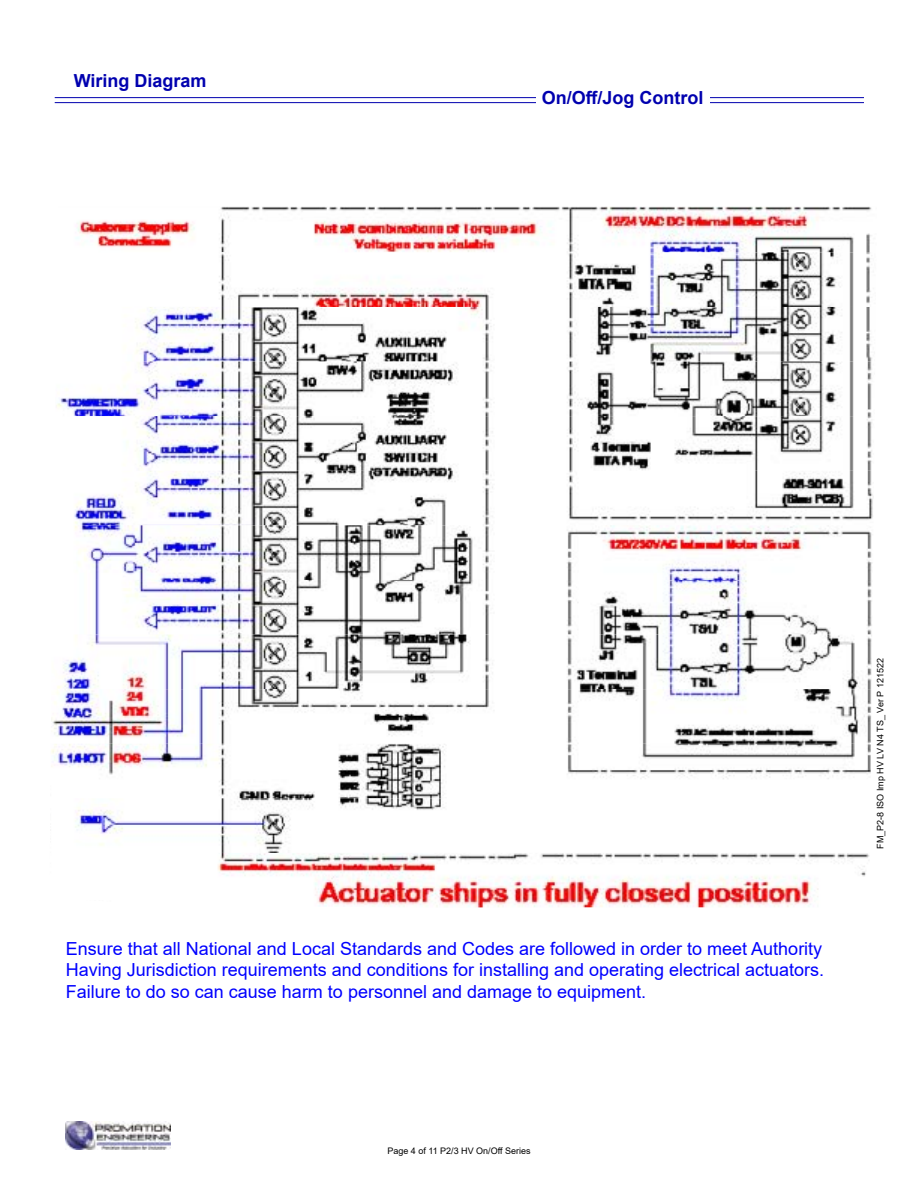
<style>
.page{position:relative;width:918px;height:1188px;background:#fff}
.page>*{position:absolute;margin:0;border:0;box-sizing:border-box;transform-origin:0 0}
.t1{font:18px/21.6px "Arial";color:#00f;text-align:justify}
.t2{font:700 18px "Arial";color:#0000af}
.t3{font:9px "Arial";color:#000}
</style>
<div class="page">
<img style="left:66px;top:1121px;width:104px;height:28px">
<hr style="left:55px;top:97px;width:809px;height:1px;background:#0000af">
<hr style="left:55px;top:102px;width:809px;height:1px;background:#0000af">
<div style="left:536px;top:91px;width:174px;height:22px;background:#fff"></div>
<img style="left:76px;top:207px;width:796px;height:155px">
<img style="left:56px;top:362px;width:818px;height:163px">
<img style="left:51px;top:525px;width:821px;height:219px">
<img style="left:51px;top:744px;width:820px;height:164px">
<p class="t2" style="left:74px;top:68px;width:134px">Wiring Diagram</p>
<p class="t2" style="left:542px;top:85px;width:163px">On/Off/Jog Control</p>
<p class="t1" style="left:66px;top:938px;width:760px">Ensure that all National and Local Standards and Codes are followed in order to meet Authority Having Jurisdiction requirements and conditions for installing and operating electrical actuators.<br>Failure to do so can cause harm to personnel and damage to equipment.</p>
<p class="t3" style="left:874px;top:849px;width:192px;rotate:-90deg">FM_P2-8 ISO Imp HV LV N4 TS_ Ver P 121522</p>
<p class="t3" style="left:387px;top:1144px;width:145px">Page 4 of 11 P2/3 HV On/Off Series</p>
</div>
